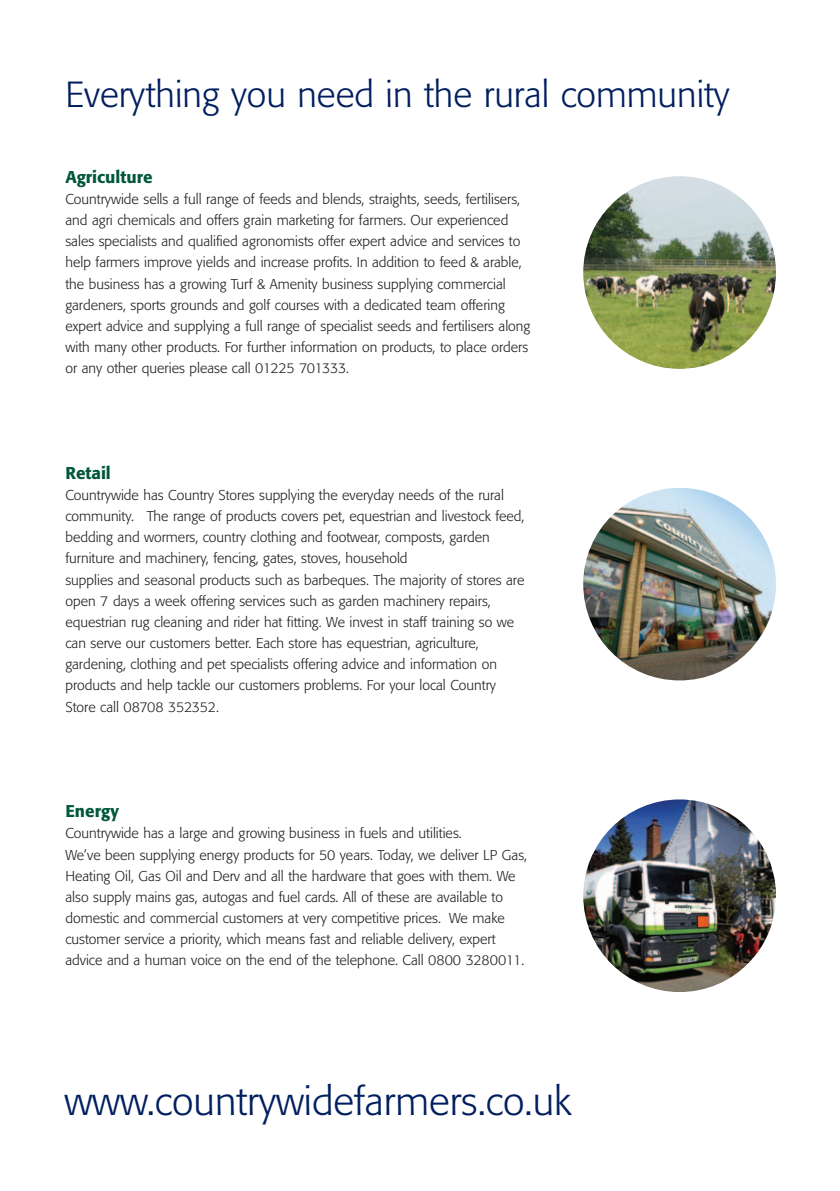
<style>
.page{position:relative;width:840px;height:1191px;background:#fff}
.page>*{position:absolute;margin:0;border:0;box-sizing:border-box;transform-origin:0 0}
.t1{font:300 39.4px "Formata";color:#011e5f}
.t2{font:300 36px "Formata";color:#011e5f}
.t3{font:500 17px "Formata";color:#00573c}
.t4{font:300 14px/21.2px "Formata";color:#231f20}
</style>
<div class="page">
<img style="left:583px;top:176px;width:192px;height:193px">
<img style="left:583px;top:488px;width:191px;height:192px">
<img style="left:583px;top:799px;width:192px;height:193px">
<h2 class="t2" style="left:65px;top:79px;width:665px">Everything you need in the rural community</h2>
<p class="t3" style="left:65px;top:169px;width:89px">Agriculture</p>
<p class="t4" style="left:65px;top:189px;width:466px">Countrywide sells a full range of feeds and blends, straights, seeds, fertilisers, and agri chemicals and offers grain marketing for farmers. Our experienced sales specialists and qualified agronomists offer expert advice and services to help farmers improve yields and increase profits. In addition to feed &amp; arable, the business has a growing Turf &amp; Amenity business supplying commercial gardeners, sports grounds and golf courses with a dedicated team offering expert advice and supplying a full range of specialist seeds and fertilisers along with many other products. For further information on products, to place orders or any other queries please call 01225 701333.</p>
<p class="t3" style="left:65px;top:465px;width:47px">Retail</p>
<p class="t4" style="left:65px;top:485px;width:460px">Countrywide has Country Stores supplying the everyday needs of the rural community. The range of products covers pet, equestrian and livestock feed, bedding and wormers, country clothing and footwear, composts, garden furniture and machinery, fencing, gates, stoves, household<br>supplies and seasonal products such as barbeques. The majority of stores are open 7 days a week offering services such as garden machinery repairs, equestrian rug cleaning and rider hat fitting. We invest in staff training so we can serve our customers better. Each store has equestrian, agriculture, gardening, clothing and pet specialists offering advice and information on products and help tackle our customers problems. For your local Country Store call 08708 352352.</p>
<p class="t3" style="left:65px;top:804px;width:55px">Energy</p>
<p class="t4" style="left:65px;top:824px;width:463px">Countrywide has a large and growing business in fuels and utilities.<br>We’ve been supplying energy products for 50 years. Today, we deliver LP Gas, Heating Oil, Gas Oil and Derv and all the hardware that goes with them. We also supply mains gas, autogas and fuel cards. All of these are available to domestic and commercial customers at very competitive prices. We make customer service a priority, which means fast and reliable delivery, expert advice and a human voice on the end of the telephone. Call 0800 3280011.</p>
<h1 class="t1" style="left:64px;top:1085px;width:508px">www.countrywidefarmers.co.uk</h1>
</div>
